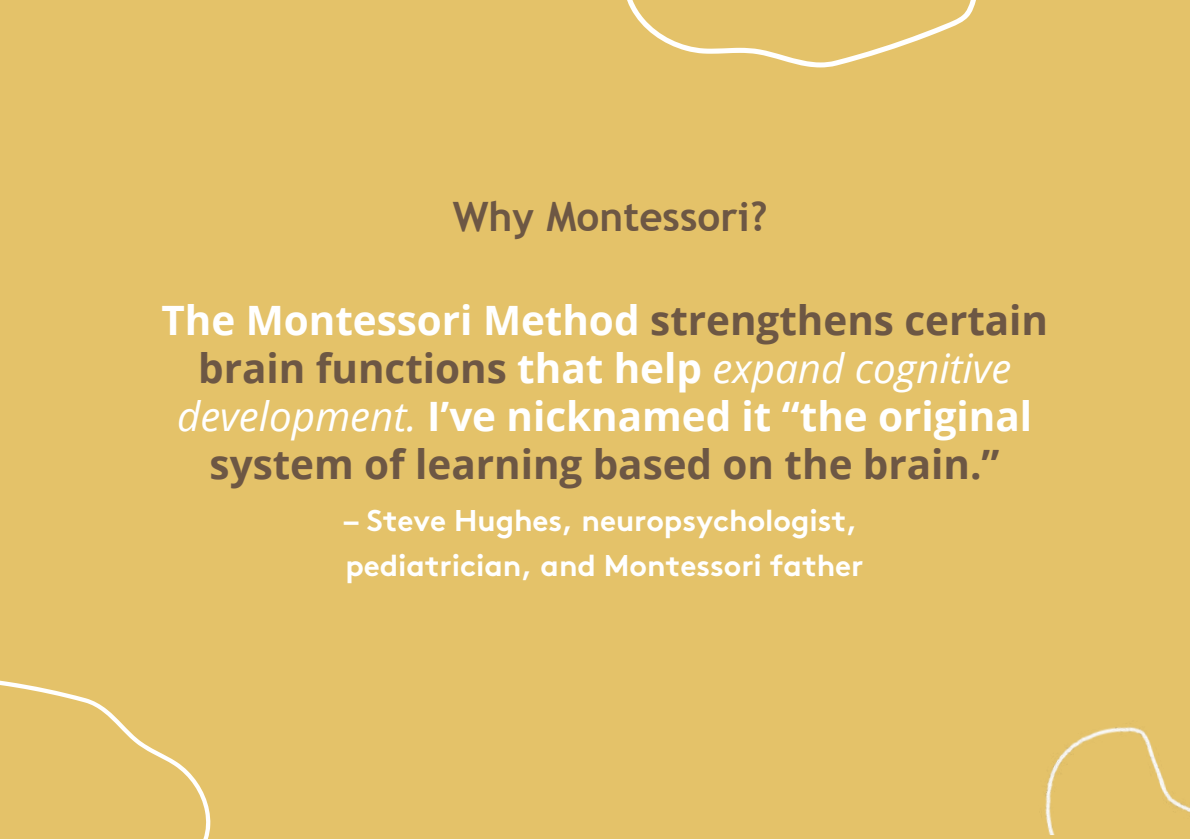
<style>
.page{position:relative;width:1190px;height:839px;background:#fff}
.page>*{position:absolute;margin:0;border:0;box-sizing:border-box;transform-origin:0 0}
.t1{font:700 40.4px/48px "Open Sans";color:#6d5744;text-align:center}
.t2{font:700 40.4px "Trebuchet MS";color:#6d5744}
.t3{font:700 30px/45px "Brown";color:#fff}
.s1{color:#fff}
.s2{font-weight:400;font-style:italic;color:#fff}
</style>
<div class="page">
<div style="left:0;top:0;width:1190px;height:838px;background:#e4c269"></div>
<img style="left:1045px;top:727px;width:145px;height:108px">
<svg style="left:0;top:680px;width:211px;height:158px"></svg>
<svg style="left:627px;top:0;width:349px;height:67px"></svg>
<p class="t2" style="left:453px;top:191px;width:316px">Why Montessori?</p>
<p class="t1" style="left:162px;top:295px;width:888px"><span class="s1">The Montessori Method</span> strengthens certain brain functions <span class="s1">that help</span> <span class="s2">expand cognitive development.</span> <span class="s1">I’ve nicknamed it “the original </span>system of learning based on the brain.”</p>
<p class="t3" style="left:343px;top:501px;width:522px">– Steve Hughes, neuropsychologist, pediatrician, and Montessori father</p>
</div>
